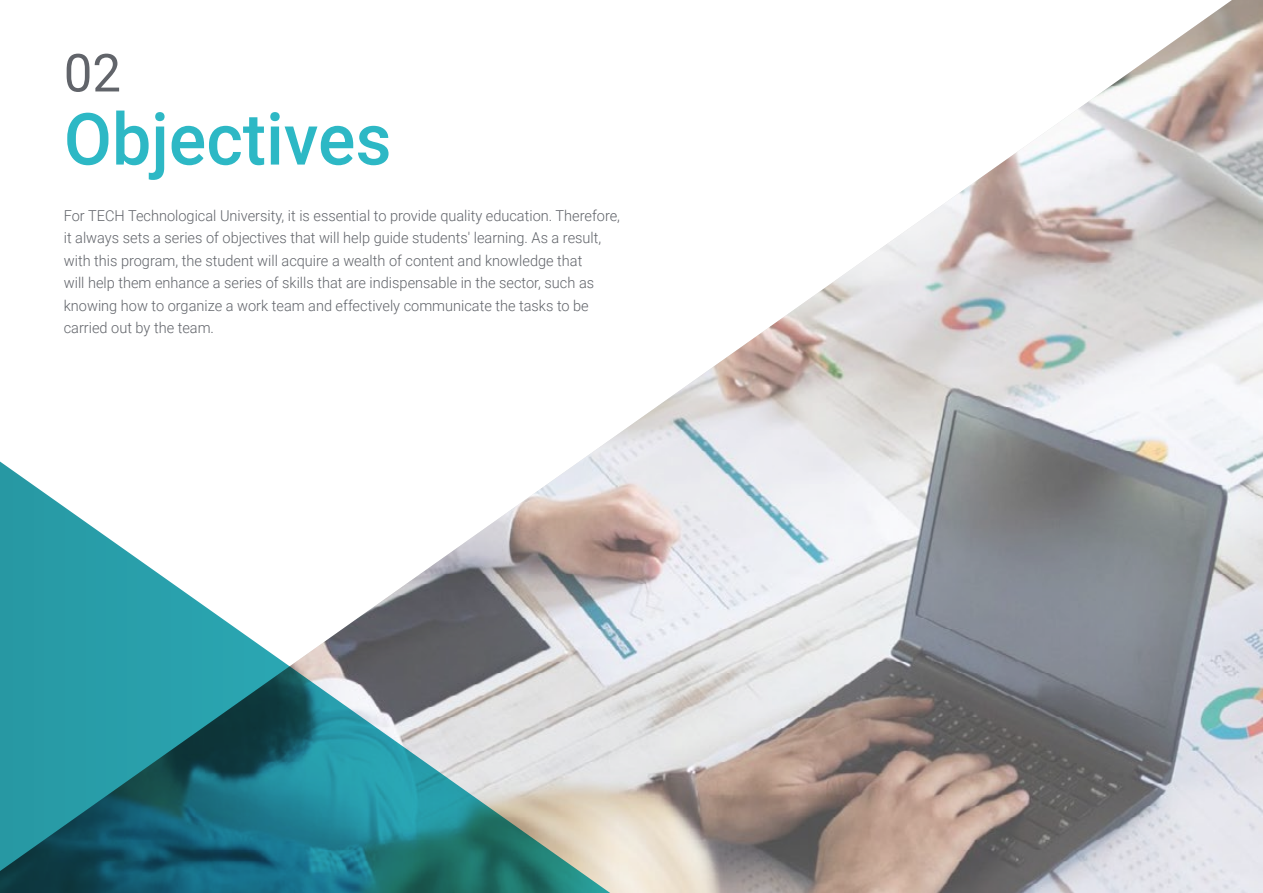
<style>
.page{position:relative;width:1263px;height:893px;background:#fff}
.page>*{position:absolute;margin:0;border:0;box-sizing:border-box;transform-origin:0 0}
.t1{font:500 72px "Roboto";color:#2db8c5}
.t2{font:52.5px "Roboto";color:#61646a}
.t3{font:300 15px/22.5px "Roboto";color:#61646a}
</style>
<div class="page">
<img style="left:602px;top:0;width:661px;height:893px">
<svg style="left:0;top:446px;width:640px;height:447px"></svg>
<h2 class="t2" style="left:64px;top:36px;width:59px">02</h2>
<h1 class="t1" style="left:64px;top:89px;width:329px">Objectives</h1>
<p class="t3" style="left:64px;top:204px;width:558px">For TECH Technological University, it is essential to provide quality education. Therefore, it always sets a series of objectives that will help guide students' learning. As a result, with this program, the student will acquire a wealth of content and knowledge that<br>will help them enhance a series of skills that are indispensable in the sector, such as knowing how to organize a work team and effectively communicate the tasks to be carried out by the team.</p>
</div>
